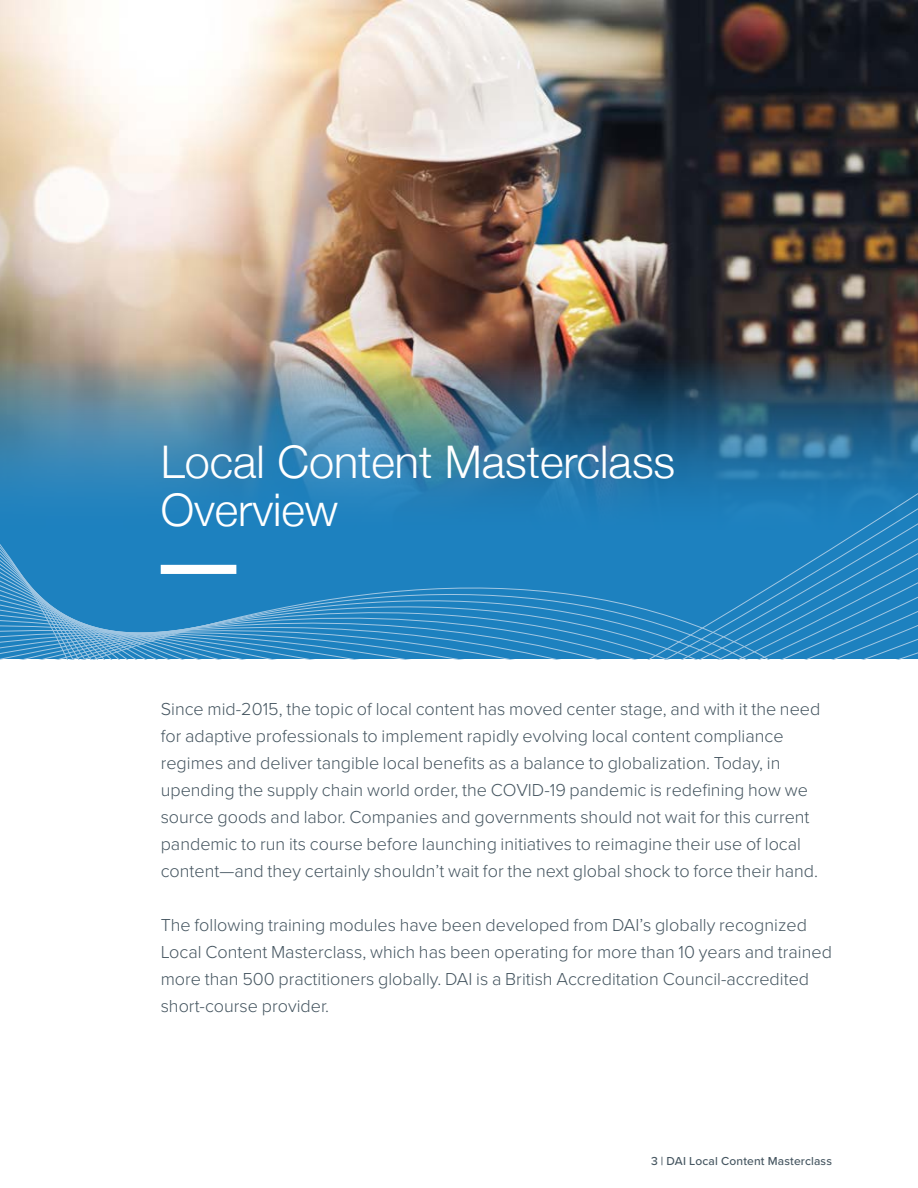
<style>
.page{position:relative;width:918px;height:1188px;background:#fff}
.page>*{position:absolute;margin:0;border:0;box-sizing:border-box;transform-origin:0 0}
.t1{font:300 45px/48px "Helvetica Neue";color:#fff}
.t2{font:300 18px/27px "Proxima Nova";color:#455560}
.t3{font:500 12px "Proxima Nova";letter-spacing:.015em;color:#455560}
</style>
<div class="page">
<img style="left:0;top:0;width:918px;height:312px">
<img style="left:0;top:312px;width:918px;height:135px">
<svg style="left:0;top:447px;width:918px;height:213px;background:#2984bd"></svg>
<h1 class="t1" style="left:161px;top:435px;width:516px">Local Content Masterclass<br>Overview</h1>
<p class="t2" style="left:161px;top:694px;width:661px">Since mid-2015, the topic of local content has moved center stage, and with it the need for adaptive professionals to implement rapidly evolving local content compliance regimes and deliver tangible local benefits as a balance to globalization. Today, in upending the supply chain world order, the COVID-19 pandemic is redefining how we source goods and labor. Companies and governments should not wait for this current pandemic to run its course before launching initiatives to reimagine their use of local content—and they certainly shouldn’t wait for the next global shock to force their hand.</p>
<p class="t2" style="left:161px;top:910px;width:673px">The following training modules have been developed from DAI’s globally recognized Local Content Masterclass, which has been operating for more than 10 years and trained more than 500 practitioners globally. DAI is a British Accreditation Council-accredited short-course provider.</p>
<p class="t3" style="left:651px;top:1152px;width:183px">3 | DAI Local Content Masterclass</p>
</div>
